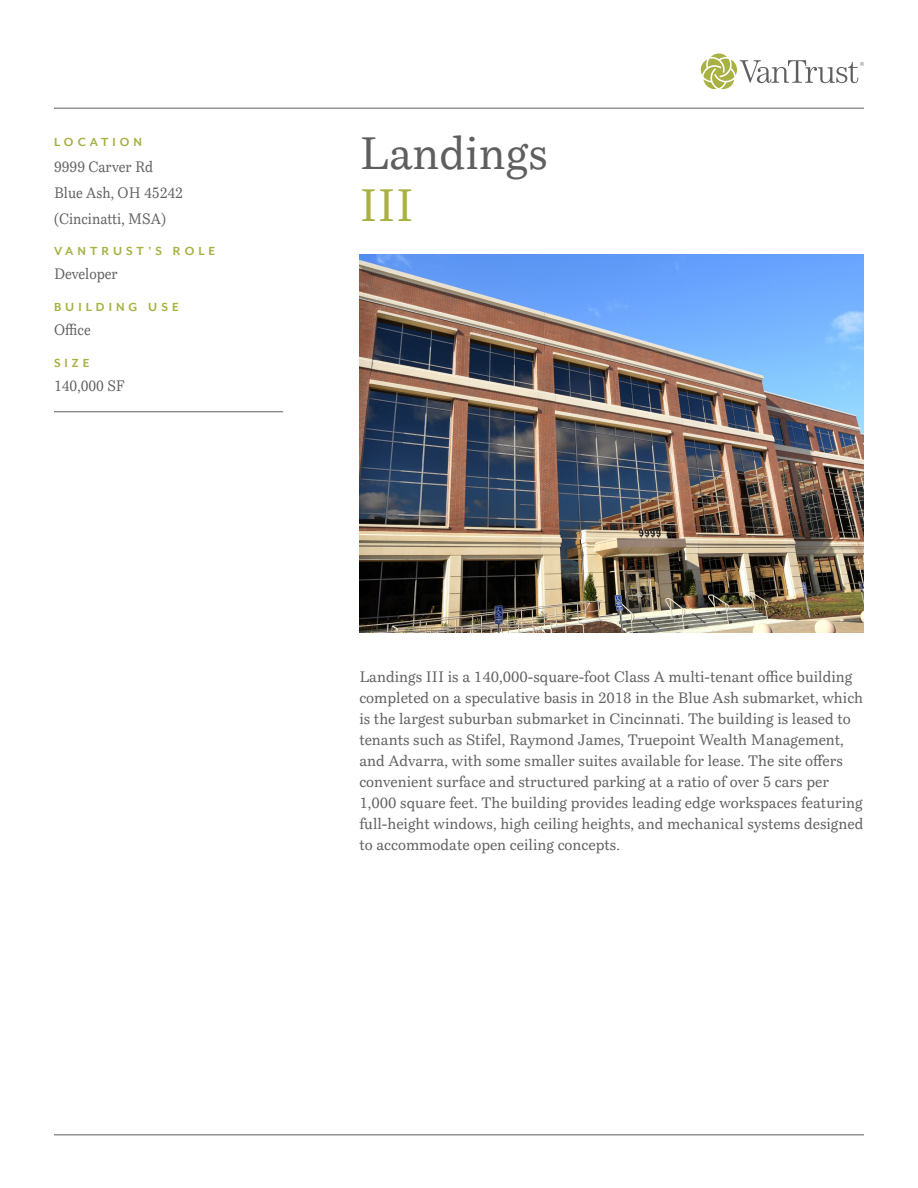
<style>
.page{position:relative;width:918px;height:1188px;background:#fff}
.page>*{position:absolute;margin:0;border:0;box-sizing:border-box;transform-origin:0 0}
.t1{font:45px "Bressay";color:#5f5f62}
.t2{font:45px "Bressay";color:#a8b141}
.t3{font:15px/21px "Bressay";color:#5f5f62}
.t4{font:15px "Bressay";color:#5f5f62;scale:.93 1}
.t5{font:700 13.5px "Mr Eaves XL Mod OT";letter-spacing:.3em;color:#a8b141}
</style>
<div class="page">
<hr style="left:54px;top:108px;width:810px;height:1px;background:#5f5f62">
<hr style="left:54px;top:1135px;width:810px;height:1px;background:#5f5f62">
<svg style="left:701px;top:53px;width:163px;height:36px"></svg>
<img style="left:359px;top:254px;width:505px;height:379px">
<hr style="left:54px;top:412px;width:229px;height:1px;background:#5f5f62">
<p class="t5" style="left:54px;top:135px;width:90px">LOCATION</p>
<p class="t4" style="left:54px;top:157px;width:108px">9999 Carver Rd</p>
<p class="t4" style="left:54px;top:183px;width:140px">Blue Ash, OH 45242</p>
<p class="t4" style="left:54px;top:209px;width:122px">(Cincinatti, MSA)</p>
<p class="t5" style="left:54px;top:244px;width:163px">VANTRUST’S ROLE</p>
<p class="t4" style="left:54px;top:264px;width:70px">Developer</p>
<p class="t5" style="left:54px;top:300px;width:126px">BUILDING USE</p>
<p class="t4" style="left:54px;top:320px;width:41px">Office</p>
<p class="t5" style="left:54px;top:355px;width:37px">SIZE</p>
<p class="t4" style="left:54px;top:376px;width:78px">140,000 SF</p>
<p class="t1" style="left:359px;top:124px;width:190px">Landings</p>
<p class="t2" style="left:359px;top:177px;width:56px">III</p>
<p class="t3" style="left:359px;top:667px;width:506px">Landings III is a 140,000-square-foot Class A multi-tenant office building completed on a speculative basis in 2018 in the Blue Ash submarket, which is the largest suburban submarket in Cincinnati. The building is leased to tenants such as Stifel, Raymond James, Truepoint Wealth Management, and Advarra, with some smaller suites available for lease. The site offers convenient surface and structured parking at a ratio of over 5 cars per 1,000 square feet. The building provides leading edge workspaces featuring full-height windows, high ceiling heights, and mechanical systems designed to accommodate open ceiling concepts.</p>
</div>
